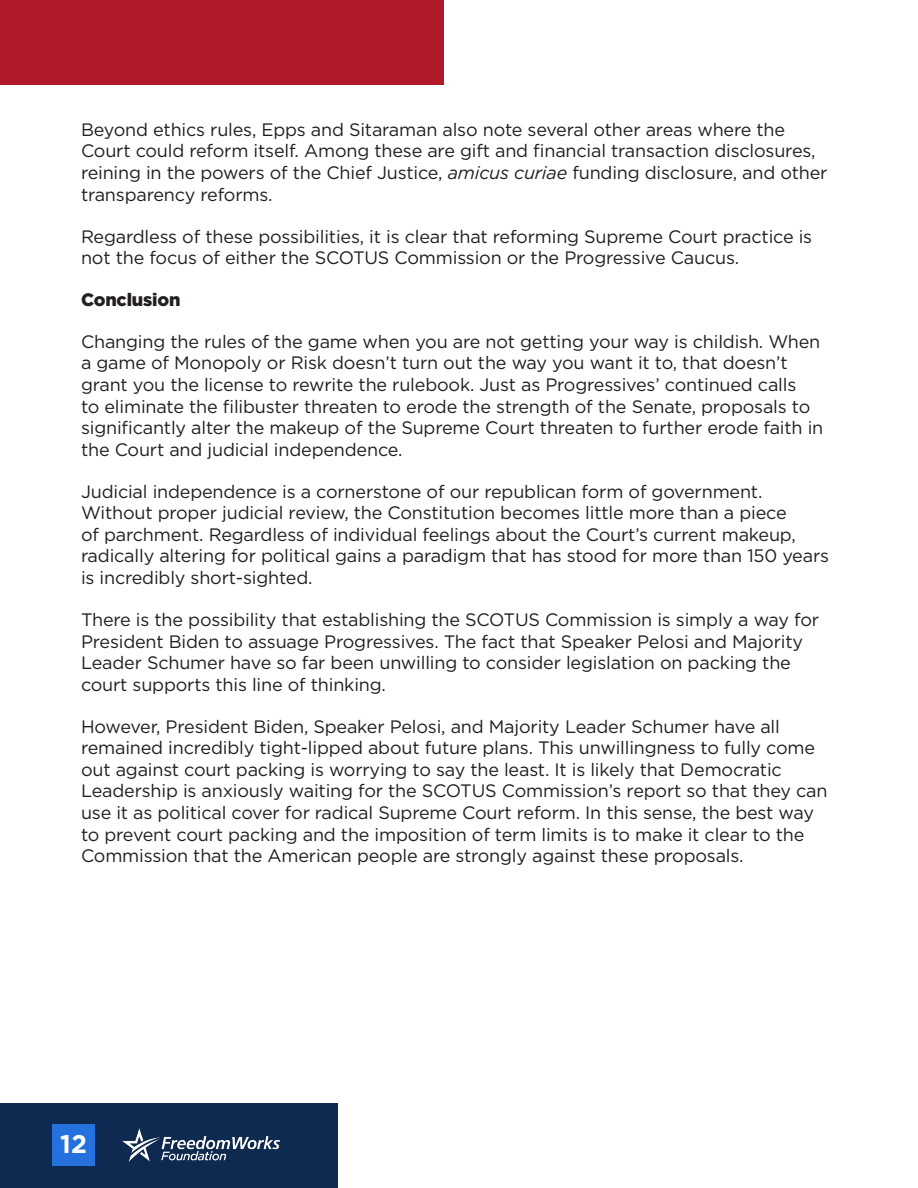
<style>
.page{position:relative;width:918px;height:1188px;background:#fff}
.page>*{position:absolute;margin:0;border:0;box-sizing:border-box;transform-origin:0 0}
.t1{font:700 25.5px "Gotham";color:#fff}
.Body_Text{font:18px/21.6px "Gotham";letter-spacing:-.01em;color:#231f20}
.Body_Text-2{font:900 18px "Gotham";letter-spacing:-.01em;color:#231f20}
.s1{font-style:italic}
</style>
<div class="page">
<div style="left:0;top:0;width:443px;height:84px;background:#b11a29"></div>
<div style="left:0;top:1104px;width:337px;height:84px;background:#0e2a51"></div>
<div style="left:53px;top:1125px;width:42px;height:41px;background:#2571de"></div>
<img style="left:123px;top:1128px;width:157px;height:33px">
<p class="Body_Text" style="left:81px;top:118px;width:748px">Beyond ethics rules, Epps and Sitaraman also note several other areas where the Court could reform itself. Among these are gift and financial transaction disclosures, reining in the powers of the Chief Justice, <span class="s1">amicus curiae</span> funding disclosure, and other transparency reforms.</p>
<p class="Body_Text" style="left:81px;top:225px;width:733px">Regardless of these possibilities, it is clear that reforming Supreme Court practice is not the focus of either the SCOTUS Commission or the Progressive Caucus.</p>
<p class="Body_Text-2" style="left:81px;top:287px;width:101px">Conclusion</p>
<p class="Body_Text" style="left:81px;top:330px;width:744px">Changing the rules of the game when you are not getting your way is childish. When a game of Monopoly or Risk doesn’t turn out the way you want it to, that doesn’t grant you the license to rewrite the rulebook. Just as Progressives’ continued calls<br>to eliminate the filibuster threaten to erode the strength of the Senate, proposals to significantly alter the makeup of the Supreme Court threaten to further erode faith in the Court and judicial independence.</p>
<p class="Body_Text" style="left:81px;top:480px;width:750px">Judicial independence is a cornerstone of our republican form of government.<br>Without proper judicial review, the Constitution becomes little more than a piece<br>of parchment. Regardless of individual feelings about the Court’s current makeup, radically altering for political gains a paradigm that has stood for more than 150 years is incredibly short-sighted.</p>
<p class="Body_Text" style="left:81px;top:608px;width:740px">There is the possibility that establishing the SCOTUS Commission is simply a way for President Biden to assuage Progressives. The fact that Speaker Pelosi and Majority Leader Schumer have so far been unwilling to consider legislation on packing the court supports this line of thinking.</p>
<p class="Body_Text" style="left:81px;top:715px;width:748px">However, President Biden, Speaker Pelosi, and Majority Leader Schumer have all remained incredibly tight-lipped about future plans. This unwillingness to fully come out against court packing is worrying to say the least. It is likely that Democratic Leadership is anxiously waiting for the SCOTUS Commission’s report so that they can use it as political cover for radical Supreme Court reform. In this sense, the best way to prevent court packing and the imposition of term limits is to make it clear to the Commission that the American people are strongly against these proposals.</p>
<p class="t1" style="left:60px;top:1127px;width:28px">12</p>
</div>
